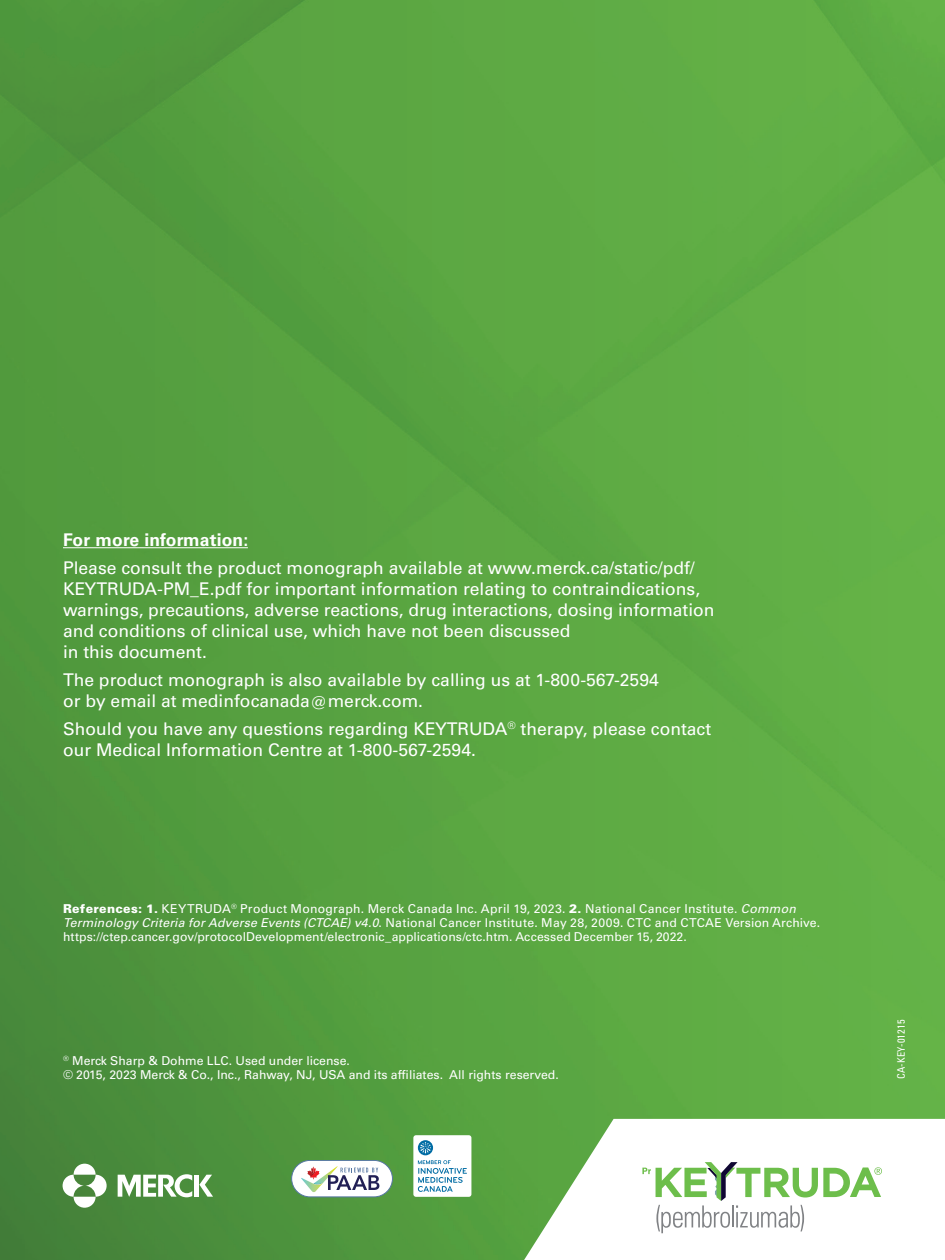
<style>
.page{position:relative;width:945px;height:1260px;background:#fff}
.page>*{position:absolute;margin:0;border:0;box-sizing:border-box;transform-origin:0 0}
.t1{font:17.5px/21px "Univers LT Std";color:#fff}
.t2{font:700 17.5px "Univers LT Std";letter-spacing:.01em;color:#fff}
.t3{font:12.25px/14px "Univers LT Std";letter-spacing:.005em;color:#fff}
.t4{font:condensed 10.33px "Univers LT Std";letter-spacing:.015em;color:#fff}
.s1{font-weight:900}
.s2{font-style:italic}
</style>
<div class="page">
<div style="left:0;top:0;width:945px;height:1260px;background:linear-gradient(to right,#4e953c,#65b548)"></div>
<img style="left:0;top:395px;width:57px;height:865px">
<hr style="left:63px;top:547px;width:185px;height:1px;background:#fff">
<div style="left:194px;top:1175px;width:5px;height:22px;background:#fff"></div>
<svg style="left:199px;top:1175px;width:14px;height:22px"></svg>
<svg style="left:118px;top:1174px;width:74px;height:23px"></svg>
<svg style="left:74px;top:1164px;width:22px;height:11px"></svg>
<svg style="left:74px;top:1197px;width:22px;height:11px"></svg>
<svg style="left:63px;top:1175px;width:21px;height:22px"></svg>
<svg style="left:86px;top:1175px;width:21px;height:22px"></svg>
<div style="left:292px;top:1160px;width:100px;height:37px;background:#fff;border-radius:18px"></div>
<div style="left:291px;top:1160px;width:102px;height:37px;border:1px solid #5576a2;border-radius:18px"></div>
<svg style="left:301px;top:1166px;width:78px;height:26px"></svg>
<div style="left:413px;top:1135px;width:58px;height:62px;background:#fff;border-radius:3px"></div>
<div style="left:418px;top:1140px;width:15px;height:15px;background:#006ca4;border-radius:50%"></div>
<svg style="left:420px;top:1142px;width:11px;height:11px"></svg>
<svg style="left:418px;top:1160px;width:49px;height:32px"></svg>
<svg style="left:524px;top:1119px;width:421px;height:141px"></svg>
<svg style="left:642px;top:1162px;width:240px;height:71px"></svg>
<p class="t2" style="left:63px;top:530px;width:187px">For more information:</p>
<p class="t1" style="left:63px;top:557px;width:653px">Please consult the product monograph available at www.merck.ca/static/pdf/ KEYTRUDA-PM_E.pdf for important information relating to contraindications, warnings, precautions, adverse reactions, drug interactions, dosing information and conditions of clinical use, which have not been discussed<br>in this document.</p>
<p class="t1" style="left:63px;top:669px;width:597px">The product monograph is also available by calling us at 1-800-567-2594 or by email at medinfocanada@merck.com.</p>
<p class="t1" style="left:63px;top:718px;width:650px">Should you have any questions regarding KEYTRUDA<sup>®</sup> therapy, please contact our Medical Information Centre at 1-800-567-2594.</p>
<p class="t3" style="left:63px;top:902px;width:759px"><span class="s1">References: 1.</span> KEYTRUDA<sup>®</sup> Product Monograph. Merck Canada Inc. April 19, 2023. <span class="s1">2.</span> National Cancer Institute. <span class="s2">Common<br>Terminology Criteria for Adverse Events (CTCAE) v4.0</span>. National Cancer Institute. May 28, 2009. CTC and CTCAE Version Archive. https://ctep.cancer.gov/protocolDevelopment/electronic_applications/ctc.htm. Accessed December 15, 2022.</p>
<p class="t3" style="left:63px;top:1054px;width:497px"><sup>®</sup> Merck Sharp &amp; Dohme LLC. Used under license.<br>© 2015, 2023 Merck &amp; Co., Inc., Rahway, NJ, USA and its affiliates. All rights reserved.</p>
<p class="t4" style="left:894px;top:1079px;width:61px;rotate:-90deg">CA-KEY-01215</p>
</div>
